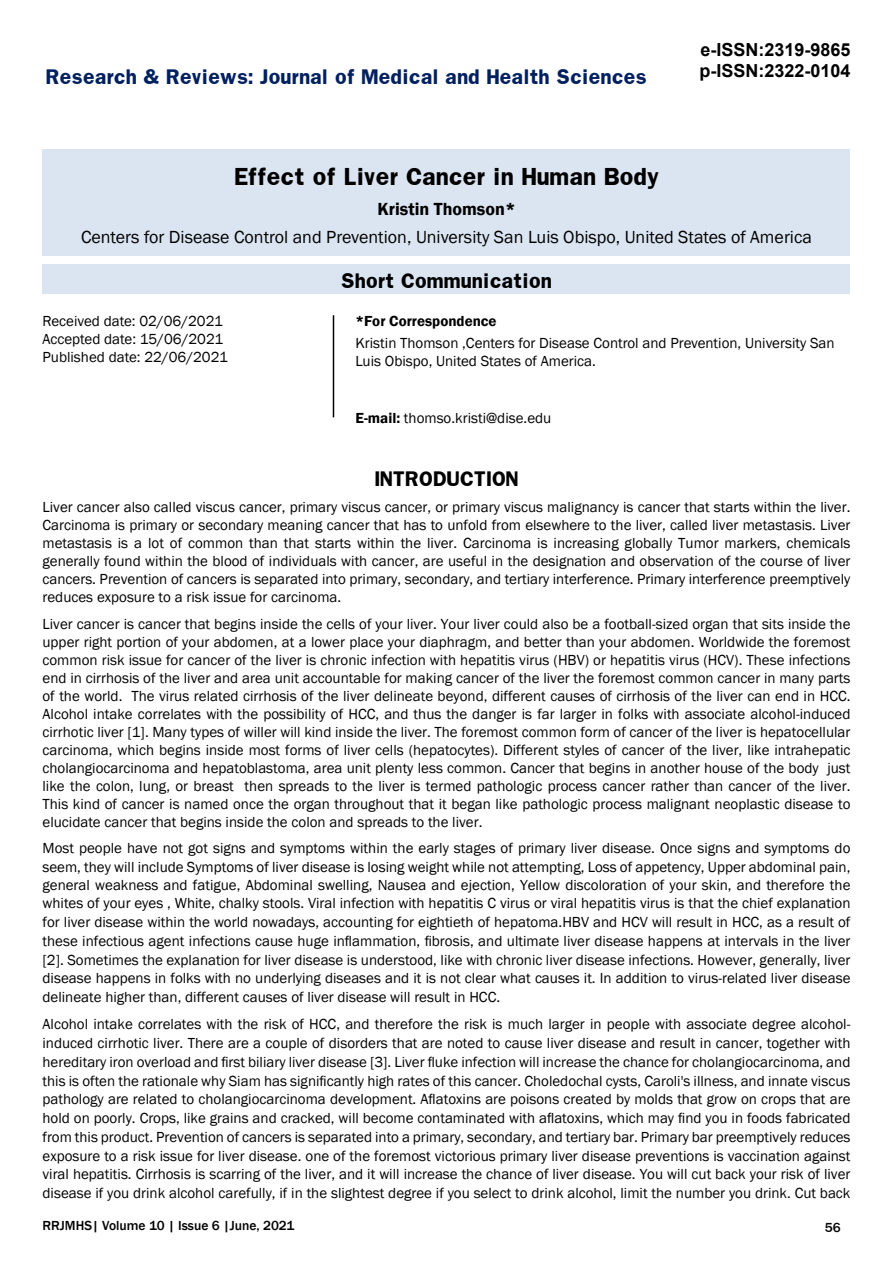
<style>
.page{position:relative;width:893px;height:1263px;background:#fff}
.page>*{position:absolute;margin:0;border:0;box-sizing:border-box;transform-origin:0 0}
.t1{font:700 21px "Franklin";color:#000}
.t2{font:18px "Franklin Gothic";color:#000}
.t3{font:700 18px "Franklin";color:#002060}
.t4{font:700 18px/21.6px "Arial";color:#000}
.t5{font:700 18px "Franklin";color:#000}
.t6{font:600 18px "Franklin Gothic";color:#000}
.t7{font:15px/18px "Franklin Gothic";color:#000;text-align:justify}
.t8{font:600 15px "Franklin Gothic";color:#000}
.t9{font:500 13.5px "Franklin Gothic";color:#000}
.s1{font-weight:600}
</style>
<div class="page">
<div style="left:43px;top:149px;width:807px;height:106px;background:#dbe5f1"></div>
<div style="left:43px;top:264px;width:807px;height:30px;background:#dbe5f1"></div>
<hr style="left:333px;top:315px;width:1px;height:102px;background:#000">
<p class="t3" style="left:46px;top:64px;width:602px">Research &amp; Reviews: Journal of Medical and Health Sciences</p>
<p class="t4" style="left:699px;top:39px;width:153px">e-ISSN:2319-9865 p-ISSN:2322-0104</p>
<h1 class="t1" style="left:234px;top:162px;width:427px">Effect of Liver Cancer in Human Body</h1>
<p class="t6" style="left:377px;top:198px;width:140px">Kristin Thomson*</p>
<p class="t2" style="left:81px;top:226px;width:732px">Centers for Disease Control and Prevention, University San Luis Obispo, United States of America</p>
<p class="t5" style="left:341px;top:268px;width:213px">Short Communication</p>
<p class="t7" style="left:43px;top:312px;width:187px;text-align:left">Received date: 02/06/2021<br>Accepted date: 15/06/2021<br>Published date: 22/06/2021</p>
<p class="t8" style="left:355px;top:311px;width:143px">*For Correspondence</p>
<p class="t7" style="left:355px;top:334px;width:481px">Kristin Thomson ,Centers for Disease Control and Prevention, University San<br>Luis Obispo, United States of America.</p>
<p class="t7" style="left:355px;top:409px;width:197px"><span class="s1">E-mail:</span> thomso.kristi@dise.edu</p>
<p class="t5" style="left:374px;top:466px;width:146px">INTRODUCTION</p>
<p class="t7" style="left:43px;top:498px;width:809px">Liver cancer also called viscus cancer, primary viscus cancer, or primary viscus malignancy is cancer that starts within the liver.<br>Carcinoma is primary or secondary meaning cancer that has to unfold from elsewhere to the liver, called liver metastasis. Liver metastasis is a lot of common than that starts within the liver. Carcinoma is increasing globally Tumor markers, chemicals generally found within the blood of individuals with cancer, are useful in the designation and observation of the course of liver cancers. Prevention of cancers is separated into primary, secondary, and tertiary interference. Primary interference preemptively reduces exposure to a risk issue for carcinoma.</p>
<p class="t7" style="left:43px;top:615px;width:809px">Liver cancer is cancer that begins inside the cells of your liver. Your liver could also be a football-sized organ that sits inside the upper right portion of your abdomen, at a lower place your diaphragm, and better than your abdomen. Worldwide the foremost common risk issue for cancer of the liver is chronic infection with hepatitis virus (HBV) or hepatitis virus (HCV). These infections end in cirrhosis of the liver and area unit accountable for making cancer of the liver the foremost common cancer in many parts of the world. The virus related cirrhosis of the liver delineate beyond, different causes of cirrhosis of the liver can end in HCC.<br>Alcohol intake correlates with the possibility of HCC, and thus the danger is far larger in folks with associate alcohol-induced cirrhotic liver [1]. Many types of willer will kind inside the liver. The foremost common form of cancer of the liver is hepatocellular carcinoma, which begins inside most forms of liver cells (hepatocytes). Different styles of cancer of the liver, like intrahepatic cholangiocarcinoma and hepatoblastoma, area unit plenty less common. Cancer that begins in another house of the body just like the colon, lung, or breast then spreads to the liver is termed pathologic process cancer rather than cancer of the liver.<br>This kind of cancer is named once the organ throughout that it began like pathologic process malignant neoplastic disease to elucidate cancer that begins inside the colon and spreads to the liver.</p>
<p class="t7" style="left:43px;top:839px;width:809px;line-height:18.6px">Most people have not got signs and symptoms within the early stages of primary liver disease. Once signs and symptoms do seem, they will include Symptoms of liver disease is losing weight while not attempting, Loss of appetency, Upper abdominal pain, general weakness and fatigue, Abdominal swelling, Nausea and ejection, Yellow discoloration of your skin, and therefore the whites of your eyes , White, chalky stools. Viral infection with hepatitis C virus or viral hepatitis virus is that the chief explanation for liver disease within the world nowadays, accounting for eightieth of hepatoma.HBV and HCV will result in HCC, as a result of these infectious agent infections cause huge inflammation, fibrosis, and ultimate liver disease happens at intervals in the liver [2]. Sometimes the explanation for liver disease is understood, like with chronic liver disease infections. However, generally, liver disease happens in folks with no underlying diseases and it is not clear what causes it. In addition to virus-related liver disease delineate higher than, different causes of liver disease will result in HCC.</p>
<p class="t7" style="left:43px;top:1015px;width:809px;line-height:18.8px">Alcohol intake correlates with the risk of HCC, and therefore the risk is much larger in people with associate degree alcohol&shy;induced cirrhotic liver. There are a couple of disorders that are noted to cause liver disease and result in cancer, together with hereditary iron overload and first biliary liver disease [3]. Liver fluke infection will increase the chance for cholangiocarcinoma, and this is often the rationale why Siam has significantly high rates of this cancer. Choledochal cysts, Caroli's illness, and innate viscus pathology are related to cholangiocarcinoma development. Aflatoxins are poisons created by molds that grow on crops that are hold on poorly. Crops, like grains and cracked, will become contaminated with aflatoxins, which may find you in foods fabricated from this product. Prevention of cancers is separated into a primary, secondary, and tertiary bar. Primary bar preemptively reduces exposure to a risk issue for liver disease. one of the foremost victorious primary liver disease preventions is vaccination against viral hepatitis. Cirrhosis is scarring of the liver, and it will increase the chance of liver disease. You will cut back your risk of liver disease if you drink alcohol carefully, if in the slightest degree if you select to drink alcohol, limit the number you drink. Cut back</p>
<p class="t9" style="left:43px;top:1217px;width:253px">RRJMHS| Volume 10 | Issue 6 |June, 2021</p>
<p class="t9" style="left:825px;top:1219px;width:17px">56</p>
</div>
